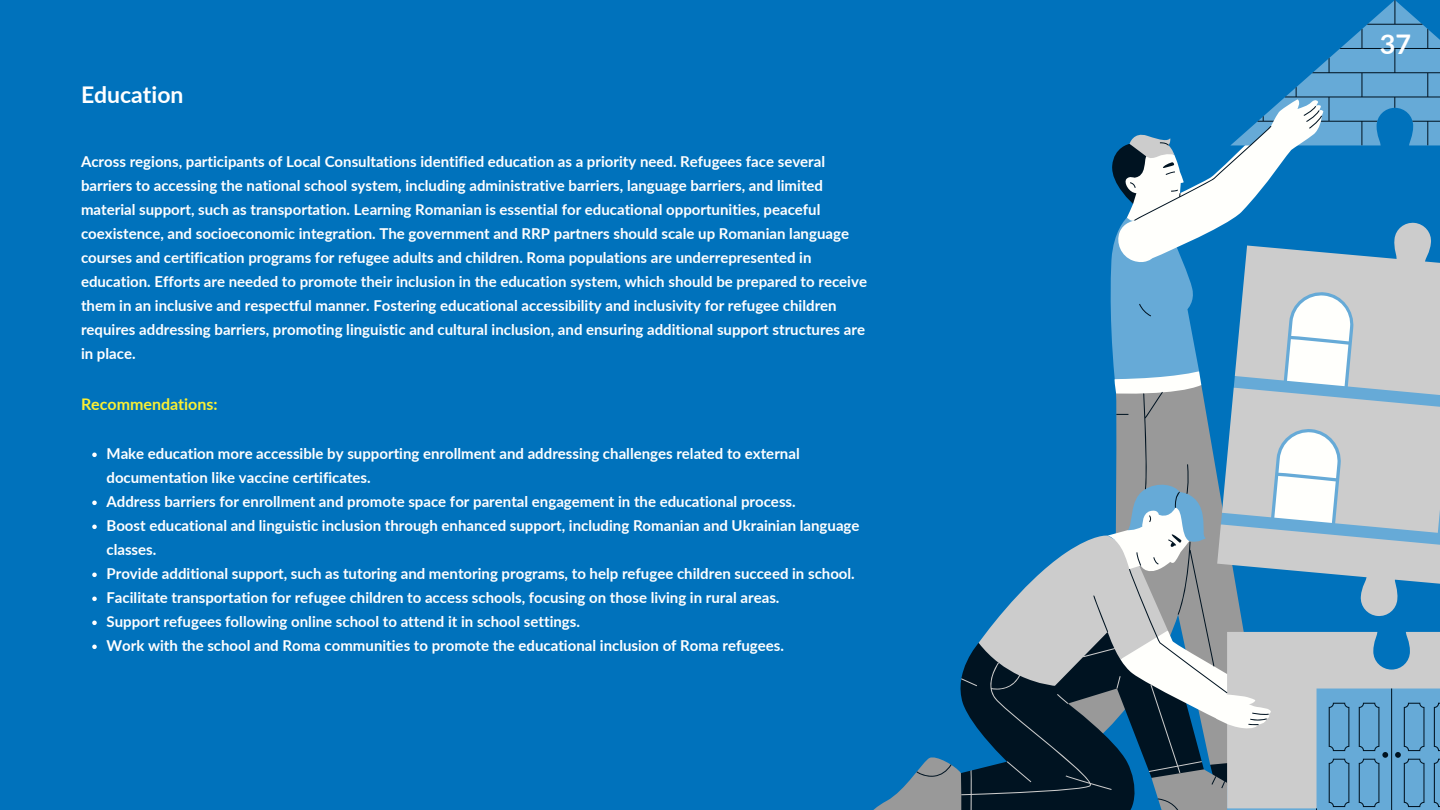
<style>
.page{position:relative;width:1440px;height:810px;background:#0072bc}
.page>*{position:absolute;margin:0;border:0;box-sizing:border-box;transform-origin:0 0}
.t1{font:700 27px "Lato";color:#fff}
.t2{font:700 23px "Lato";color:#fff}
.t3{font:700 16px "Lato";color:#fbef33}
.t4{font:700 15px/24px "Lato";color:#fff}
</style>
<div class="page">
<svg style="left:1284px;top:0;width:156px;height:98px"></svg>
<svg style="left:897px;top:106px;width:543px;height:704px"></svg>
<svg style="left:92px;top:453px;width:5px;height:4px"></svg>
<svg style="left:92px;top:501px;width:5px;height:4px"></svg>
<svg style="left:92px;top:525px;width:5px;height:4px"></svg>
<svg style="left:92px;top:573px;width:5px;height:4px"></svg>
<svg style="left:92px;top:597px;width:5px;height:4px"></svg>
<svg style="left:92px;top:621px;width:5px;height:4px"></svg>
<svg style="left:92px;top:645px;width:5px;height:4px"></svg>
<p class="t2" style="left:81px;top:80px;width:104px">Education</p>
<p class="t4" style="left:81px;top:149px;width:788px">Across regions, participants of Local Consultations identified education as a priority need. Refugees face several barriers to accessing the national school system, including administrative barriers, language barriers, and limited material support, such as transportation. Learning Romanian is essential for educational opportunities, peaceful coexistence, and socioeconomic integration. The government and RRP partners should scale up Romanian language courses and certification programs for refugee adults and children. Roma populations are underrepresented in education. Efforts are needed to promote their inclusion in the education system, which should be prepared to receive them in an inclusive and respectful manner. Fostering educational accessibility and inclusivity for refugee children requires addressing barriers, promoting linguistic and cultural inclusion, and ensuring additional support structures are in place.</p>
<p class="t3" style="left:81px;top:394px;width:138px">Recommendations:</p>
<p class="t4" style="left:106px;top:442px;width:695px">Make education more accessible by supporting enrollment and addressing challenges related to external documentation like vaccine certificates.</p>
<p class="t4" style="left:106px;top:490px;width:691px">Address barriers for enrollment and promote space for parental engagement in the educational process.</p>
<p class="t4" style="left:106px;top:514px;width:755px">Boost educational and linguistic inclusion through enhanced support, including Romanian and Ukrainian language classes.</p>
<p class="t4" style="left:106px;top:562px;width:750px">Provide additional support, such as tutoring and mentoring programs, to help refugee children succeed in school.</p>
<p class="t4" style="left:106px;top:586px;width:675px">Facilitate transportation for refugee children to access schools, focusing on those living in rural areas.</p>
<p class="t4" style="left:106px;top:610px;width:475px">Support refugees following online school to attend it in school settings.</p>
<p class="t4" style="left:106px;top:634px;width:679px">Work with the school and Roma communities to promote the educational inclusion of Roma refugees.</p>
<p class="t1" style="left:1380px;top:27px;width:33px">37</p>
</div>
